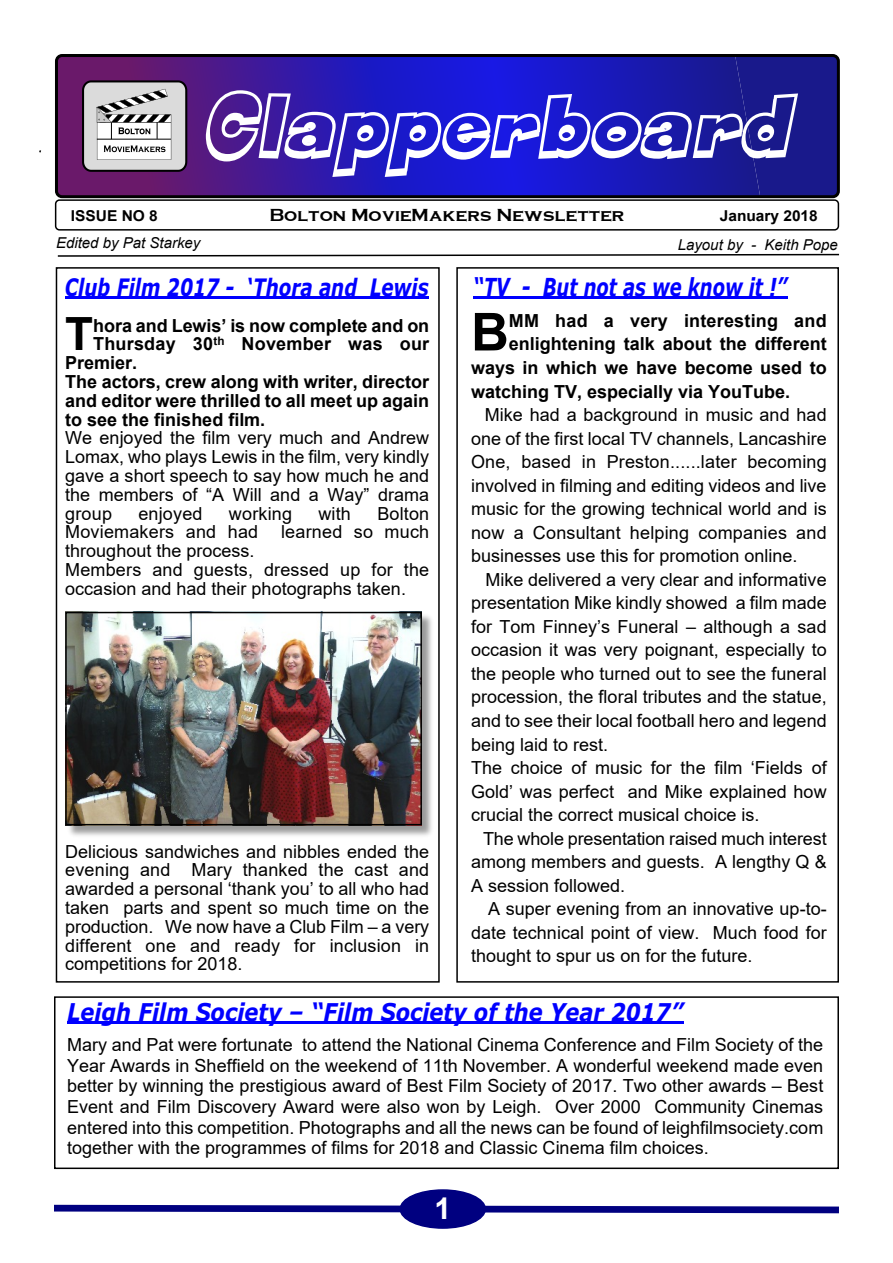
<style>
.page{position:relative;width:893px;height:1263px;background:#fff}
.page>*{position:absolute;margin:0;border:0;box-sizing:border-box;transform-origin:0 0}
.t1{font:700 52.35px "Arial";color:#000}
.t2{font:700 45.75px "Arial";color:#000}
.t3{font:700 30px "Arial";color:#fff}
.t4{font:italic 700 24.6px "Verdana";color:#00f;scale:.73 1}
.t5{font:italic 700 24.3px "Verdana";color:#00f;scale:.86 1}
.t6{font:italic 700 23.85px "Verdana";color:#00f;scale:.77 1}
.t7{font:18px/23.5px "Arial";color:#000;text-align:justify}
.t8{font:700 18px "Arial";color:#000}
.t9{font:700 18px "Copperplate";color:#000}
.t10{font:italic 15px "Arial";color:#000}
.t11{font:700 15px "Arial";color:#000}
</style>
<div class="page">
<svg style="left:54px;top:1201px;width:785px;height:16px"></svg>
<div style="left:400px;top:1189px;width:86px;height:40px;background:#000080;border:2px solid #000080;border-radius:50%"></div>
<div style="left:55px;top:54px;width:785px;height:144px;border:3px solid #000;border-radius:6px"></div>
<svg style="left:56px;top:56px;width:782px;height:141px;background:#483cae"></svg>
<div style="left:55px;top:199px;width:784px;height:32px;border:2px solid #000;border-radius:4px"></div>
<svg style="left:57px;top:253px;width:783px;height:4px"></svg>
<img style="left:65px;top:615px;width:367px;height:221px">
<img style="left:68px;top:615px;width:351px;height:207px">
<div style="left:65px;top:612px;width:357px;height:213px;border:2px solid #000"></div>
<div style="left:56px;top:267px;width:384px;height:716px;border:2px solid #000"></div>
<hr style="left:67px;top:1021px;width:616px;height:2px;background:#00f">
<div style="left:54px;top:996px;width:785px;height:173px;border:2px solid #000"></div>
<hr style="left:65px;top:296px;width:364px;height:3px;background:#00f">
<div style="left:456px;top:267px;width:383px;height:716px;border:2px solid #000"></div>
<hr style="left:473px;top:296px;width:314px;height:3px;background:#00f">
<p class="t11" style="left:71px;top:211px;width:88px">ISSUE NO 8</p>
<p class="t9" style="left:270px;top:205px;width:357px">Bolton MovieMakers Newsletter</p>
<p class="t11" style="left:720px;top:210px;width:99px">January 2018</p>
<p class="t10" style="left:56px;top:238px;width:146px">Edited by Pat Starkey</p>
<p class="t10" style="left:678px;top:239px;width:162px">Layout by - Keith Pope</p>
<h3 class="t6" style="left:65px;top:277px;width:474px">Club Film 2017 - ‘Thora and Lewis</h3>
<h2 class="t2" style="left:65px;top:317px;width:29px">T</h2>
<p class="t8" style="left:93px;top:319px;width:338px">hora and Lewis’ is now complete and on</p>
<p class="t8" style="left:93px;top:337px;width:338px">Thursday 30<sup>th</sup> November was our</p>
<p class="t8" style="left:65px;top:356px;width:74px">Premier.</p>
<p class="t8" style="left:65px;top:375px;width:366px">The actors, crew along with writer, director</p>
<p class="t8" style="left:65px;top:394px;width:366px">and editor were thrilled to all meet up again</p>
<p class="t8" style="left:65px;top:412px;width:202px">to see the finished film.</p>
<p class="t7" style="left:65px;top:430px;width:366px;line-height:18.8px">We enjoyed the film very much and Andrew Lomax, who plays Lewis in the film, very kindly gave a short speech to say how much he and the members of “A Will and a Way” drama group</p>
<p class="t7" style="left:138px;top:503px;width:66px">enjoyed</p>
<p class="t7" style="left:229px;top:503px;width:65px">working</p>
<p class="t7" style="left:318px;top:503px;width:34px">with</p>
<p class="t7" style="left:377px;top:503px;width:53px">Bolton</p>
<p class="t7" style="left:65px;top:522px;width:195px">Moviemakers and had</p>
<p class="t7" style="left:281px;top:522px;width:150px">learned so much</p>
<p class="t7" style="left:65px;top:543px;width:366px;line-height:18.8px;text-align:left">throughout the process.<br>Members and guests, dressed up for the occasion and had their photographs taken.</p>
<p class="t7" style="left:65px;top:843px;width:366px;line-height:18.8px">Delicious sandwiches and nibbles ended the evening and Mary thanked the cast and awarded a personal ‘thank you’ to all who had taken parts and spent so much time on the production. We now have a Club Film – a very different one and ready for inclusion in competitions for 2018.</p>
<h3 class="t4" style="left:473px;top:277px;width:432px">“TV - But not as we know it !”</h3>
<h1 class="t1" style="left:471px;top:312px;width:39px">B</h1>
<p class="t8" style="left:509px;top:314px;width:319px">MM had a very interesting and</p>
<p class="t8" style="left:509px;top:337px;width:319px">enlightening talk about the different</p>
<p class="t8" style="left:471px;top:361px;width:357px">ways in which we have become used to</p>
<p class="t8" style="left:471px;top:384px;width:321px">watching TV, especially via YouTube.</p>
<p class="t7" style="left:471px;top:405px;width:357px;text-indent:14px">Mike had a background in music and had one of the first local TV channels, Lancashire One, based in Preston......later becoming involved in filming and editing videos and live music for the growing technical world and is now a Consultant helping companies and businesses use this for promotion online.</p>
<p class="t7" style="left:471px;top:569px;width:357px;text-align:left;text-indent:14px">Mike delivered a very clear and informative presentation Mike kindly showed a film made for Tom Finney’s Funeral – although a sad occasion it was very poignant, especially to the people who turned out to see the funeral procession, the floral tributes and the statue, and to see their local football hero and legend being laid to rest.<br>The choice of music for the film ‘Fields of Gold’ was perfect and Mike explained how crucial the correct musical choice is.</p>
<p class="t7" style="left:471px;top:828px;width:357px;text-indent:12px">The whole presentation raised much interest among members and guests. A lengthy Q &amp; A session followed.</p>
<p class="t7" style="left:471px;top:899px;width:357px;text-indent:17px">A super evening from an innovative up-to&shy;date technical point of view. Much food for thought to spur us on for the future.</p>
<h3 class="t5" style="left:67px;top:1002px;width:718px">Leigh Film Society – “Film Society of the Year 2017”</h3>
<p class="t7" style="left:67px;top:1036px;width:758px;line-height:20.7px">Mary and Pat were fortunate to attend the National Cinema Conference and Film Society of the Year Awards in Sheffield on the weekend of 11th November. A wonderful weekend made even better by winning the prestigious award of Best Film Society of 2017. Two other awards – Best Event and Film Discovery Award were also won by Leigh. Over 2000 Community Cinemas entered into this competition. Photographs and all the news can be found of leighfilmsociety.com together with the programmes of films for 2018 and Classic Cinema film choices.</p>
<h3 class="t3" style="left:434px;top:1197px;width:18px">1</h3>
</div>
